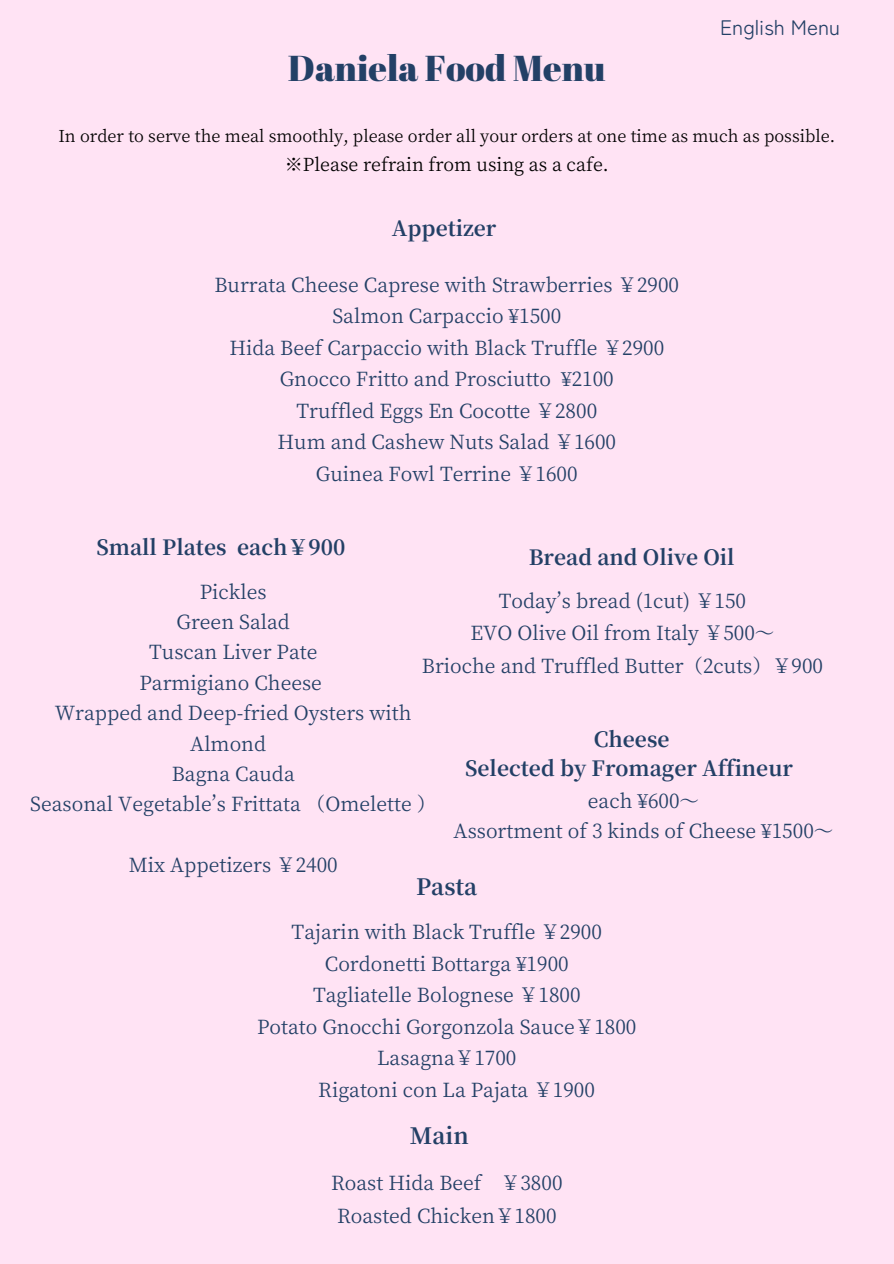
<style>
.page{position:relative;width:894px;height:1264px;background:#fff}
.page>*{position:absolute;margin:0;border:0;box-sizing:border-box;transform-origin:0 0}
.t1{font:36px "Abril Fatface";color:#234066}
.t2{font:700 22.5px "Source Han Serif JP";color:#234066}
.t3{font:700 21px/29.2px "Source Han Serif JP";color:#234066;text-align:center}
.t4{font:21px "Zen Maru Gothic";color:#234066}
.t5{font:19.5px/30.3px "Source Han Serif JP";color:#234066;text-align:center}
.t6{font:18px "Source Han Serif JP";color:#000}
.t7{font:16.5px "Source Han Serif JP";color:#000}
</style>
<div class="page">
<div style="left:0;top:0;width:893px;height:1263px;background:#ffe3f4"></div>
<h3 class="t1" style="left:288px;top:42px;width:319px">Daniela Food Menu</h3>
<h4 class="t4" style="left:719px;top:10px;width:121px">English Menu</h4>
<h1 class="t7" style="left:58px;top:123px;width:778px">In order to serve the meal smoothly, please order all your orders at one time as much as possible.</h1>
<h2 class="t6" style="left:285px;top:150px;width:325px">※Please refrain from using as a cafe.</h2>
<p class="t3" style="left:392px;top:212px;width:106px">Appetizer</p>
<h4 class="t5" style="left:214px;top:267px;width:466px;line-height:31.5px">Burrata Cheese Caprese with Strawberries ￥2900<br>Salmon Carpaccio ¥1500<br>Hida Beef Carpaccio with Black Truffle ￥2900<br>Gnocco Fritto and Prosciutto ¥2100<br>Truffled Eggs En Cocotte ￥2800<br>Hum and Cashew Nuts Salad ￥1600<br>Guinea Fowl Terrine ￥1600</h4>
<h2 class="t3" style="left:96px;top:531px;width:250px">Small Plates each￥900</h2>
<h4 class="t5" style="left:30px;top:575px;width:407px">Pickles<br>Green Salad<br>Tuscan Liver Pate<br>Parmigiano Cheese<br>Wrapped and Deep-fried Oysters with<br>Almond<br>Bagna Cauda<br>Seasonal Vegetable’s Frittata （Omelette ）</h4>
<h2 class="t3" style="left:528px;top:541px;width:207px">Bread and Olive Oil</h2>
<h4 class="t5" style="left:422px;top:582px;width:402px;line-height:32.7px">Today’s bread (1cut) ￥150<br>EVO Olive Oil from Italy ￥500〜<br>Brioche and Truffled Butter（2cuts）￥900</h4>
<h2 class="t3" style="left:465px;top:723px;width:329px">Cheese<br>Selected by Fromager Affineur</h2>
<h4 class="t5" style="left:453px;top:785px;width:381px;line-height:29.2px">each ¥600〜<br>Assortment of 3 kinds of Cheese ¥1500〜</h4>
<h2 class="t5" style="left:129px;top:848px;width:210px">Mix Appetizers ￥2400</h2>
<h2 class="t2" style="left:416px;top:869px;width:63px">Pasta</h2>
<h4 class="t5" style="left:291px;top:915px;width:312px">Tajarin with Black Truffle ￥2900</h4>
<h4 class="t5" style="left:325px;top:947px;width:245px">Cordonetti Bottarga ¥1900</h4>
<h4 class="t5" style="left:313px;top:978px;width:269px">Tagliatelle Bolognese ￥1800</h4>
<h4 class="t5" style="left:257px;top:1010px;width:380px">Potato Gnocchi Gorgonzola Sauce￥1800</h4>
<h4 class="t5" style="left:377px;top:1041px;width:141px">Lasagna￥1700</h4>
<h4 class="t5" style="left:318px;top:1073px;width:278px">Rigatoni con La Pajata ￥1900</h4>
<h4 class="t2" style="left:410px;top:1118px;width:60px">Main</h4>
<h4 class="t5" style="left:331px;top:1165px;width:233px;line-height:32.7px">Roast Hida Beef ￥3800<br>Roasted Chicken￥1800</h4>
</div>
